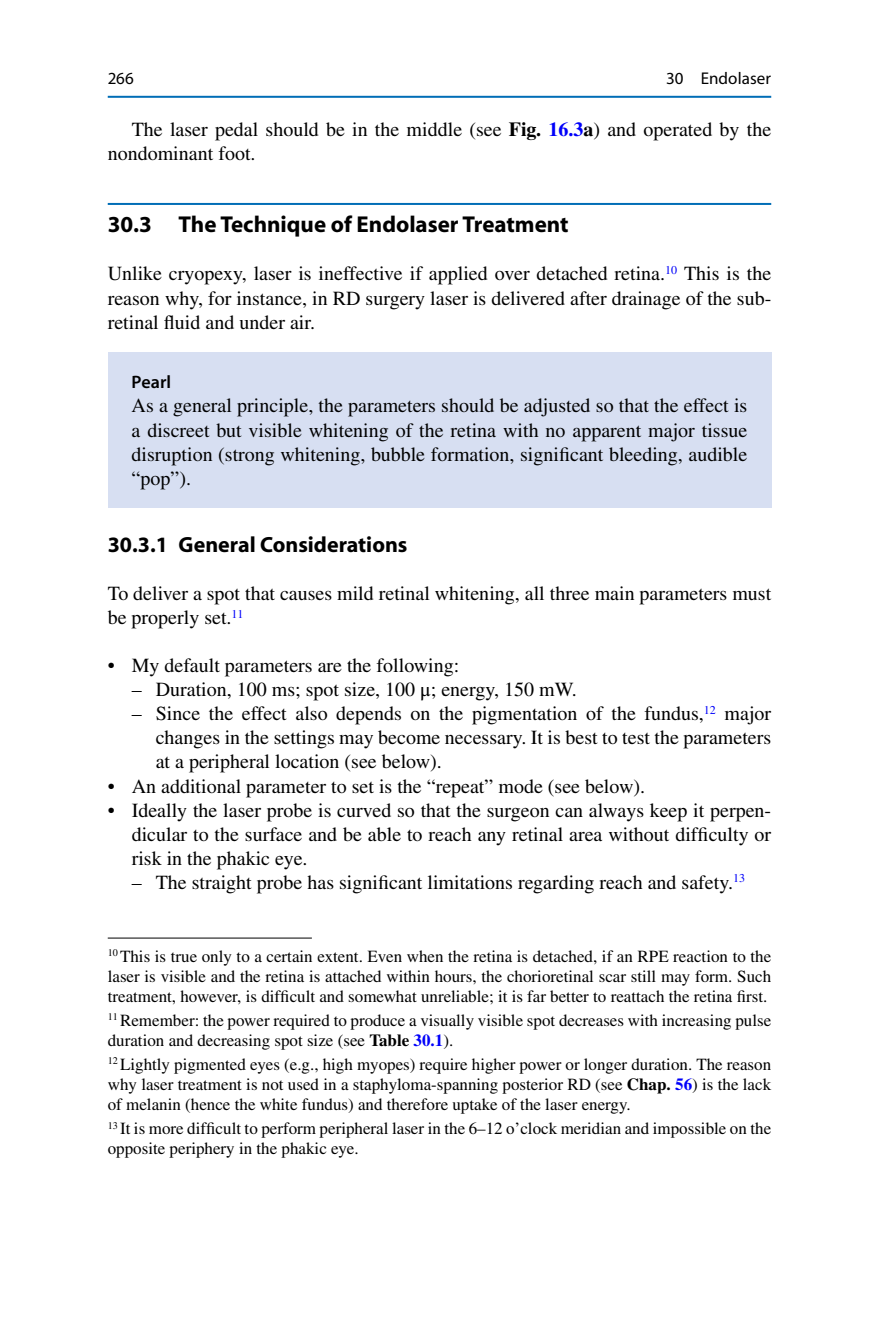
<style>
.page{position:relative;width:879px;height:1333px;background:#fff}
.page>*{position:absolute;margin:0;border:0;box-sizing:border-box;transform-origin:0 0}
.t1{font:700 23px "Dpmfmw Myriad";color:#000}
.t2{font:700 22px "Dpmfmw Myriad";color:#000}
.t3{font:20px/24px "Jcpcvw Times";color:#000;text-align:justify}
.t4{font:600 18px "Htdqvg Myriad";color:#000}
.t5{font:17px/20px "Jcpcvw Times";color:#000;text-align:justify}
.t6{font:17px "Mygtpj Myriad";letter-spacing:.01em;color:#000}
.s1{font-family:"Mrscrt Times";font-weight:700}
.s2{font-family:"Mrscrt Times";font-weight:700;color:#0000fa}
.s3{font-family:"Tvnrtm STIX General"}
</style>
<div class="page">
<hr style="left:108px;top:203px;width:663px;height:2px;background:#006db6">
<hr style="left:108px;top:937px;width:204px;height:1px;background:#000">
<div style="left:108px;top:352px;width:663px;height:156px;background:#d7dff2"></div>
<hr style="left:108px;top:96px;width:663px;height:2px;background:#006db6">
<p class="t6" style="left:666px;top:72px;width:106px">30 Endolaser</p>
<p class="t6" style="left:108px;top:72px;width:28px">266</p>
<p class="t3" style="left:108px;top:120px;width:665px;text-indent:24px">The laser pedal should be in the middle (see <span class="s1">Fig.</span> <span class="s2">16.3</span><span class="s1">a</span>) and operated by the nondominant foot.</p>
<p class="t1" style="left:108px;top:216px;width:462px">30.3 The Technique of Endolaser Treatment</p>
<p class="t3" style="left:108px;top:264px;width:665px">Unlike cryopexy, laser is ineffective if applied over detached retina. <sup>10</sup> This is the reason why, for instance, in RD surgery laser is delivered after drainage of the sub&shy;retinal fluid and under air.</p>
<p class="t4" style="left:132px;top:375px;width:41px">Pearl</p>
<p class="t3" style="left:132px;top:395px;width:617px">As a general principle, the parameters should be adjusted so that the effect is a discreet but visible whitening of the retina with no apparent major tissue disruption (strong whitening, bubble formation, significant bleeding, audible “pop”).</p>
<p class="t2" style="left:108px;top:536px;width:301px">30.3.1 General Considerations</p>
<p class="t3" style="left:108px;top:583px;width:665px">To deliver a spot that causes mild retinal whitening, all three main parameters must be properly set. <sup>11</sup></p>
<p class="t3" style="left:108px;top:655px;width:353px">• My default parameters are the following:</p>
<p class="t3" style="left:132px;top:679px;width:446px">– Duration, 100 ms; spot size, 100 <span class="s3">μ</span>; energy, 150 mW.</p>
<p class="t3" style="left:156px;top:703px;width:617px;text-indent:-24px">– Since the effect also depends on the pigmentation of the fundus, <sup>12</sup> major changes in the settings may become necessary. It is best to test the parameters at a peripheral location (see below).</p>
<p class="t3" style="left:108px;top:775px;width:539px">• An additional parameter to set is the “repeat” mode (see below).</p>
<p class="t3" style="left:132px;top:799px;width:641px;text-indent:-24px">• Ideally the laser probe is curved so that the surgeon can always keep it perpen&shy;dicular to the surface and be able to reach any retinal area without difficulty or risk in the phakic eye.</p>
<p class="t3" style="left:132px;top:871px;width:615px">– The straight probe has significant limitations regarding reach and safety. <sup>13</sup></p>
<p class="t5" style="left:108px;top:947px;width:665px"><sup>10</sup> This is true only to a certain extent. Even when the retina is detached, if an RPE reaction to the laser is visible and the retina is attached within hours, the chorioretinal scar still may form. Such treatment, however, is difficult and somewhat unreliable; it is far better to reattach the retina first.</p>
<p class="t5" style="left:108px;top:1011px;width:665px"><sup>11</sup> Remember: the power required to produce a visually visible spot decreases with increasing pulse duration and decreasing spot size (see <span class="s1">Table</span> <span class="s2">30.1</span> ).</p>
<p class="t5" style="left:108px;top:1055px;width:665px"><sup>12</sup> Lightly pigmented eyes (e.g., high myopes) require higher power or longer duration. The reason why laser treatment is not used in a staphyloma-spanning posterior RD (see <span class="s1">Chap.</span> <span class="s2">56</span> ) is the lack of melanin (hence the white fundus) and therefore uptake of the laser energy.</p>
<p class="t5" style="left:108px;top:1119px;width:665px"><sup>13</sup> It is more difficult to perform peripheral laser in the 6–12 o’clock meridian and impossible on the opposite periphery in the phakic eye.</p>
</div>
